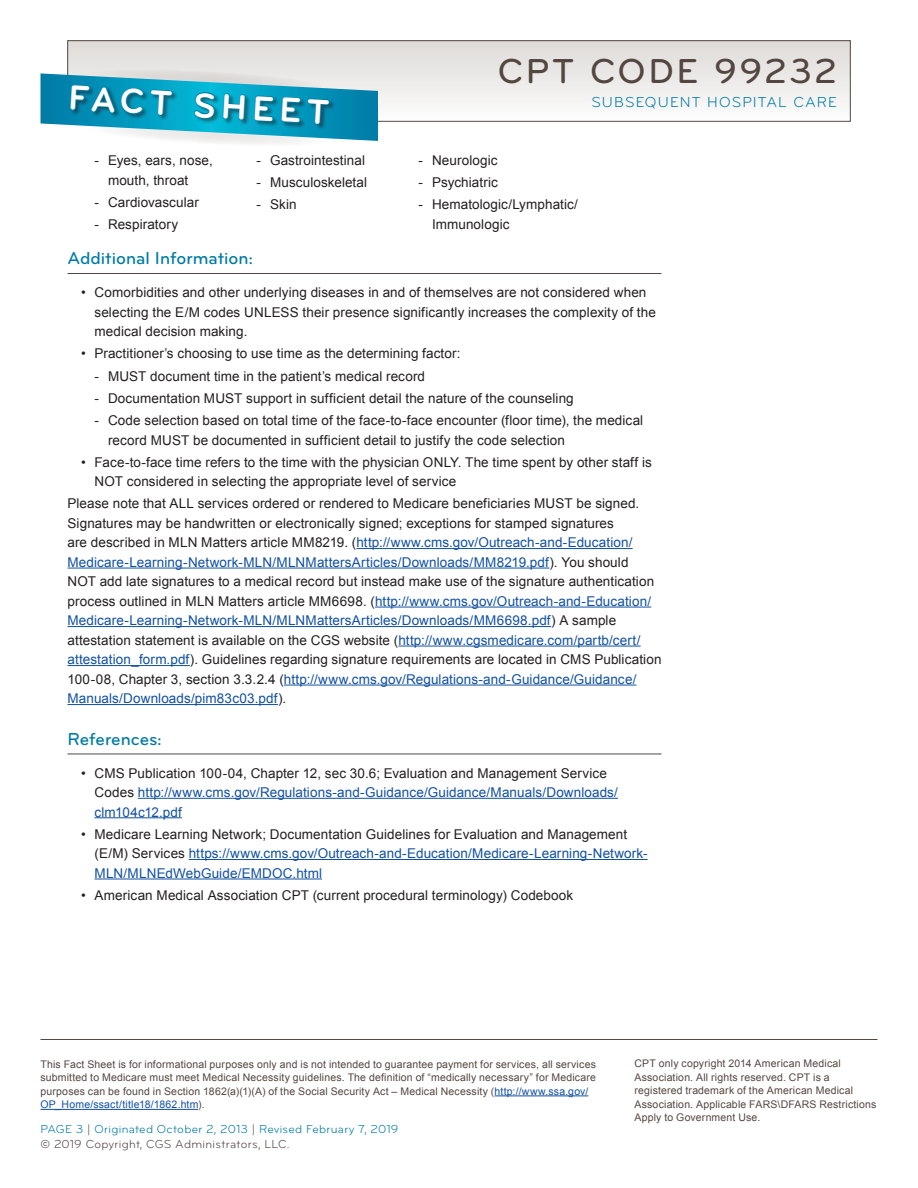
<style>
.page{position:relative;width:918px;height:1188px;background:#fff}
.page>*{position:absolute;margin:0;border:0;box-sizing:border-box;transform-origin:0 0}
.t1{font:500 36px "Bryant Pro";letter-spacing:.07em;color:#544640}
.t2{font:700 36px "Bryant Pro";color:#fff}
.t3{font:500 18px "Bryant Pro";letter-spacing:-.005em;color:#007ba5}
.t4{font:15px "Bryant Pro";letter-spacing:.075em;color:#007ba5}
.t5{font:13.5px/19.5px "Arial";letter-spacing:.01em;color:#231f20}
.t6{font:13.5px/19.5px "Arial";letter-spacing:.005em;color:#1150a3}
.t7{font:12px/15px "Bryant Pro";letter-spacing:.025em;color:#007ba5}
.t8{font:10.5px/13.5px "Arial";letter-spacing:.015em;color:#544640}
.s1{color:#1150a3}
.s2{color:#231f20}
.s3{color:#544640}
</style>
<div class="page">
<div style="left:68px;top:41px;width:782px;height:80px;background:linear-gradient(to bottom,#dedad8,#fcfcfc)"></div>
<div style="left:68px;top:40px;width:782px;height:82px;border:1px solid #544640"></div>
<svg style="left:40px;top:68px;width:338px;height:76px;background:#53afc6"></svg>
<hr style="left:495px;top:1096px;width:93px;height:1px;background:#1150a3">
<hr style="left:40px;top:1109px;width:158px;height:1px;background:#1150a3">
<hr style="left:40px;top:1039px;width:838px;height:1px;background:#544640">
<hr style="left:68px;top:273px;width:594px;height:1px;background:#544640">
<hr style="left:356px;top:548px;width:277px;height:1px;background:#1150a3">
<hr style="left:68px;top:568px;width:481px;height:1px;background:#1150a3">
<hr style="left:375px;top:607px;width:276px;height:1px;background:#1150a3">
<hr style="left:68px;top:626px;width:483px;height:1px;background:#1150a3">
<hr style="left:398px;top:646px;width:243px;height:1px;background:#1150a3">
<hr style="left:68px;top:665px;width:122px;height:1px;background:#1150a3">
<hr style="left:284px;top:685px;width:352px;height:1px;background:#1150a3">
<hr style="left:68px;top:704px;width:210px;height:1px;background:#1150a3">
<hr style="left:68px;top:754px;width:594px;height:1px;background:#544640">
<hr style="left:138px;top:798px;width:480px;height:1px;background:#1150a3">
<hr style="left:94px;top:817px;width:88px;height:1px;background:#1150a3">
<hr style="left:189px;top:859px;width:459px;height:1px;background:#1150a3">
<hr style="left:94px;top:879px;width:228px;height:1px;background:#1150a3">
<h1 class="t1" style="left:498px;top:49px;width:341px">CPT CODE 99232</h1>
<h1 class="t2" style="left:69px;top:76px;width:263px;rotate:3deg">FACT SHEET</h1>
<p class="t4" style="left:591px;top:93px;width:247px">SUBSEQUENT HOSPITAL CARE</p>
<p class="t5" style="left:108px;top:151px;width:106px;text-indent:-14px">- Eyes, ears, nose, mouth, throat</p>
<p class="t5" style="left:94px;top:192px;width:106px">- Cardiovascular</p>
<p class="t5" style="left:94px;top:215px;width:85px">- Respiratory</p>
<p class="t5" style="left:256px;top:151px;width:110px">- Gastrointestinal</p>
<p class="t5" style="left:256px;top:173px;width:112px">- Musculoskeletal</p>
<p class="t5" style="left:256px;top:195px;width:42px">- Skin</p>
<p class="t5" style="left:418px;top:151px;width:81px">- Neurologic</p>
<p class="t5" style="left:418px;top:173px;width:81px">- Psychiatric</p>
<p class="t5" style="left:432px;top:195px;width:148px;text-indent:-14px">- Hematologic/Lymphatic/<br>Immunologic</p>
<h2 class="t3" style="left:68px;top:247px;width:187px">Additional Information:</h2>
<p class="t5" style="left:94px;top:283px;width:563px;text-indent:-14px">• Comorbidities and other underlying diseases in and of themselves are not considered when selecting the E/M codes UNLESS their presence significantly increases the complexity of the medical decision making.</p>
<p class="t5" style="left:81px;top:344px;width:381px">• Practitioner’s choosing to use time as the determining factor:</p>
<p class="t5" style="left:94px;top:366px;width:332px">- MUST document time in the patient’s medical record</p>
<p class="t5" style="left:94px;top:388px;width:481px">- Documentation MUST support in sufficient detail the nature of the counseling</p>
<p class="t5" style="left:108px;top:411px;width:537px;text-indent:-14px">- Code selection based on total time of the face-to-face encounter (floor time), the medical record MUST be documented in sufficient detail to justify the code selection</p>
<p class="t5" style="left:94px;top:452px;width:559px;text-indent:-14px">• Face-to-face time refers to the time with the physician ONLY. The time spent by other staff is<br>NOT considered in selecting the appropriate level of service</p>
<p class="t5" style="left:68px;top:494px;width:596px">Please note that ALL services ordered or rendered to Medicare beneficiaries MUST be signed.<br>Signatures may be handwritten or electronically signed; exceptions for stamped signatures<br>are described in MLN Matters article MM8219. (<span class="s1">http://www.cms.gov/Outreach-and-Education/ Medicare-Learning-Network-MLN/MLNMattersArticles/Downloads/MM8219.pdf</span>). You should<br>NOT add late signatures to a medical record but instead make use of the signature authentication process outlined in MLN Matters article MM6698. (<span class="s1">http://www.cms.gov/Outreach-and-Education/ Medicare-Learning-Network-MLN/MLNMattersArticles/Downloads/MM6698.pdf</span>) A sample attestation statement is available on the CGS website (<span class="s1">http://www.cgsmedicare.com/partb/cert/ attestation_form.pdf</span>). Guidelines regarding signature requirements are located in CMS Publication 100-08, Chapter 3, section 3.3.2.4 (<span class="s1">http://www.cms.gov/Regulations-and-Guidance/Guidance/ Manuals/Downloads/pim83c03.pdf</span>).</p>
<h2 class="t3" style="left:68px;top:728px;width:96px">References:</h2>
<p class="t6" style="left:94px;top:763px;width:525px;text-indent:-14px"><span class="s2">• CMS Publication 100-04, Chapter 12, sec 30.6; Evaluation and Management Service<br>Codes</span> http://www.cms.gov/Regulations-and-Guidance/Guidance/Manuals/Downloads/ clm104c12.pdf</p>
<p class="t6" style="left:94px;top:825px;width:555px;text-indent:-14px"><span class="s2">• Medicare Learning Network; Documentation Guidelines for Evaluation and Management (E/M) Services</span> https://www.cms.gov/Outreach-and-Education/Medicare-Learning-Network-<br>MLN/MLNEdWebGuide/EMDOC.html</p>
<p class="t5" style="left:81px;top:886px;width:494px">• American Medical Association CPT (current procedural terminology) Codebook</p>
<p class="t8" style="left:40px;top:1057px;width:557px">This Fact Sheet is for informational purposes only and is not intended to guarantee payment for services, all services submitted to Medicare must meet Medical Necessity guidelines. The definition of “medically necessary” for Medicare purposes can be found in Section 1862(a)(1)(A) of the Social Security Act – Medical Necessity (<span class="s1">http://www.ssa.gov/ OP_Home/ssact/title18/1862.htm</span>).</p>
<p class="t7" style="left:40px;top:1121px;width:360px">PAGE 3 <span class="s3">|</span> Originated October 2, 2013 <span class="s3">|</span> Revised February 7, 2019 <span class="s3">© 2019 Copyright, CGS Administrators, LLC.</span></p>
<p class="t8" style="left:634px;top:1057px;width:243px">CPT only copyright 2014 American Medical Association. All rights reserved. CPT is a registered trademark of the American Medical Association. Applicable FARS\DFARS Restrictions Apply to Government Use.</p>
</div>
